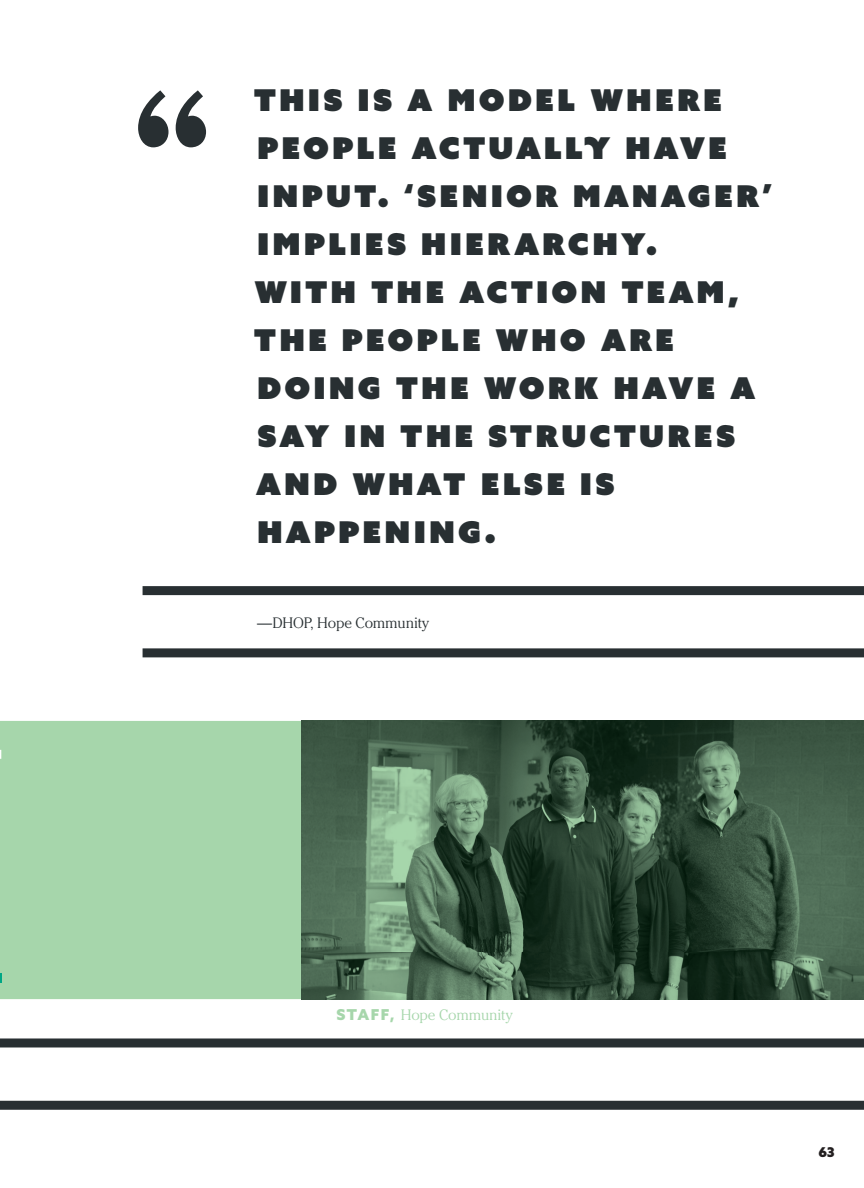
<style>
.page{position:relative;width:864px;height:1188px;background:#fff}
.page>*{position:absolute;margin:0;border:0;box-sizing:border-box;transform-origin:0 0}
.t1{font:30px/48px "Azo Sans Uber";letter-spacing:.105em;color:#282f32}
.t2{font:300 15px "Cheltenham";letter-spacing:-.015em;color:#282f32}
.t3{font:300 15px "Cheltenham";letter-spacing:-.015em;color:#a6d6ab}
.t4{font:900 13.5px "Azo Sans";color:#231f20}
.s1{font-family:"Azo Sans";font-weight:900}
</style>
<div class="page">
<div style="left:143px;top:586px;width:721px;height:9px;background:#282f32"></div>
<div style="left:143px;top:648px;width:721px;height:9px;background:#282f32"></div>
<div style="left:0;top:1038px;width:864px;height:9px;background:#282f32"></div>
<div style="left:0;top:1100px;width:864px;height:9px;background:#282f32"></div>
<svg style="left:138px;top:90px;width:30px;height:57px"></svg>
<svg style="left:176px;top:90px;width:30px;height:57px"></svg>
<svg style="left:0;top:721px;width:864px;height:278px;background:#64876b"></svg>
<svg style="left:0;top:974px;width:2px;height:9px"></svg>
<p class="t1" style="left:254px;top:75px;width:519px">THIS IS A MODEL WHERE<br>PEOPLE ACTUALLY HAVE<br>INPUT. ‘SENIOR MANAGER’<br>IMPLIES HIERARCHY.</p>
<p class="t1" style="left:254px;top:267px;width:486px">WITH THE ACTION TEAM,</p>
<p class="t1" style="left:254px;top:315px;width:503px">THE PEOPLE WHO ARE<br>DOING THE WORK HAVE A<br>SAY IN THE STRUCTURES</p>
<p class="t1" style="left:256px;top:459px;width:360px">AND WHAT ELSE IS</p>
<p class="t1" style="left:257px;top:507px;width:240px">HAPPENING.</p>
<p class="t2" style="left:257px;top:614px;width:173px">—DHOP, Hope Community</p>
<p class="t3" style="left:336px;top:1006px;width:178px"><span class="s1">STAFF,</span> Hope Community</p>
<p class="t4" style="left:818px;top:1142px;width:18px">63</p>
</div>
